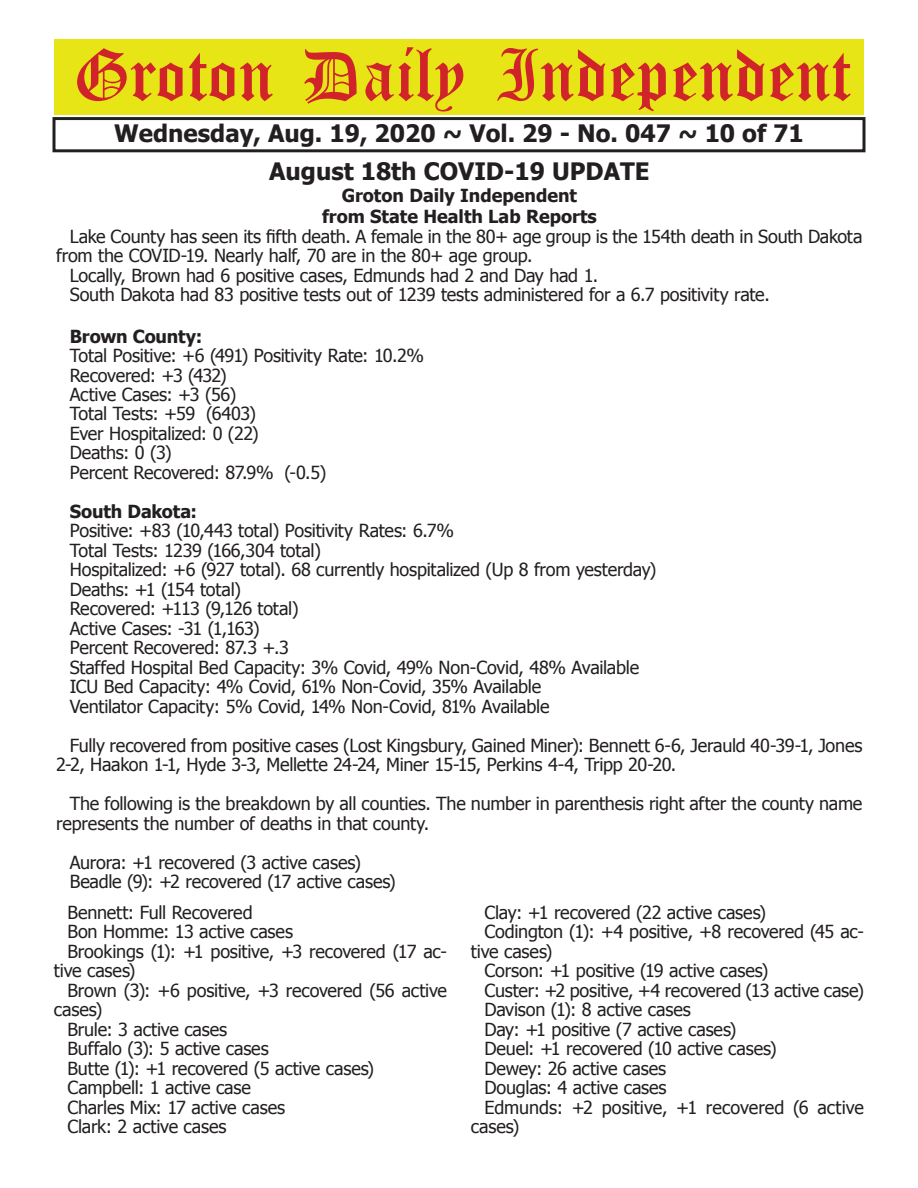
<style>
.page{position:relative;width:918px;height:1188px;background:#fff}
.page>*{position:absolute;margin:0;border:0;box-sizing:border-box;transform-origin:0 0}
.t1{font:54px "Old English Five";color:#d1232a}
.t2{font:700 24px "Tahoma";color:#231f20}
.t3{font:18px/19.5px "Tahoma";letter-spacing:-.01em;color:#231f20}
.t4{font:700 18px/21.6px "Tahoma";color:#231f20;text-align:center}
</style>
<div class="page">
<div style="left:52px;top:117px;width:814px;height:35px;border:3px solid #231f20"></div>
<div style="left:54px;top:40px;width:810px;height:75px;background:#e7e515"></div>
<h1 class="t1" style="left:73px;top:50px;width:779px">Groton Daily Independent</h1>
<h2 class="t2" style="left:114px;top:116px;width:691px">Wednesday, Aug. 19, 2020 ~ Vol. 29 - No. 047 ~ 10 of 71</h2>
<h2 class="t2" style="left:269px;top:155px;width:382px">August 18th COVID-19 UPDATE</h2>
<p class="t4" style="left:322px;top:183px;width:276px">Groton Daily Independent from State Health Lab Reports</p>
<p class="t3" style="left:70px;top:226px;width:794px">Lake County has seen its fifth death. A female in the 80+ age group is the 154th death in South Dakota</p>
<p class="t3" style="left:56px;top:245px;width:478px">from the COVID-19. Nearly half, 70 are in the 80+ age group.</p>
<p class="t3" style="left:70px;top:265px;width:530px">Locally, Brown had 6 positive cases, Edmunds had 2 and Day had 1.</p>
<p class="t3" style="left:70px;top:284px;width:702px">South Dakota had 83 positive tests out of 1239 tests administered for a 6.7 positivity rate.</p>
<p class="t4" style="left:70px;top:324px;width:134px">Brown County:</p>
<p class="t3" style="left:70px;top:345px;width:356px">Total Positive: +6 (491) Positivity Rate: 10.2%<br>Recovered: +3 (432)<br>Active Cases: +3 (56)<br>Total Tests: +59 (6403)<br>Ever Hospitalized: 0 (22)<br>Deaths: 0 (3)<br>Percent Recovered: 87.9% (-0.5)</p>
<p class="t4" style="left:70px;top:500px;width:129px">South Dakota:</p>
<p class="t3" style="left:70px;top:520px;width:588px">Positive: +83 (10,443 total) Positivity Rates: 6.7%<br>Total Tests: 1239 (166,304 total)<br>Hospitalized: +6 (927 total). 68 currently hospitalized (Up 8 from yesterday)<br>Deaths: +1 (154 total)<br>Recovered: +113 (9,126 total)<br>Active Cases: -31 (1,163)<br>Percent Recovered: 87.3 +.3<br>Staffed Hospital Bed Capacity: 3% Covid, 49% Non-Covid, 48% Available ICU Bed Capacity: 4% Covid, 61% Non-Covid, 35% Available<br>Ventilator Capacity: 5% Covid, 14% Non-Covid, 81% Available</p>
<p class="t3" style="left:56px;top:735px;width:808px;text-indent:14px">Fully recovered from positive cases (Lost Kingsbury, Gained Miner): Bennett 6-6, Jerauld 40-39-1, Jones<br>2-2, Haakon 1-1, Hyde 3-3, Mellette 24-24, Miner 15-15, Perkins 4-4, Tripp 20-20.</p>
<p class="t3" style="left:56px;top:793px;width:808px;text-indent:14px">The following is the breakdown by all counties. The number in parenthesis right after the county name represents the number of deaths in that county.</p>
<p class="t3" style="left:70px;top:852px;width:328px">Aurora: +1 recovered (3 active cases)<br>Beadle (9): +2 recovered (17 active cases)</p>
<p class="t3" style="left:67px;top:902px;width:187px">Bennett: Full Recovered</p>
<p class="t3" style="left:67px;top:921px;width:227px">Bon Homme: 13 active cases</p>
<p class="t3" style="left:67px;top:941px;width:381px">Brookings (1): +1 positive, +3 recovered (17 ac-</p>
<p class="t3" style="left:54px;top:960px;width:83px">tive cases)</p>
<p class="t3" style="left:67px;top:980px;width:381px">Brown (3): +6 positive, +3 recovered (56 active</p>
<p class="t3" style="left:54px;top:999px;width:50px">cases)</p>
<p class="t3" style="left:67px;top:1019px;width:161px">Brule: 3 active cases</p>
<p class="t3" style="left:67px;top:1038px;width:203px">Buffalo (3): 5 active cases</p>
<p class="t3" style="left:67px;top:1058px;width:308px">Butte (1): +1 recovered (5 active cases)</p>
<p class="t3" style="left:67px;top:1077px;width:185px">Campbell: 1 active case</p>
<p class="t3" style="left:67px;top:1097px;width:219px">Charles Mix: 17 active cases</p>
<p class="t3" style="left:67px;top:1116px;width:161px">Clark: 2 active cases</p>
<p class="t3" style="left:484px;top:901px;width:283px">Clay: +1 recovered (22 active cases)</p>
<p class="t3" style="left:484px;top:921px;width:381px">Codington (1): +4 positive, +8 recovered (45 ac-</p>
<p class="t3" style="left:471px;top:940px;width:83px">tive cases)</p>
<p class="t3" style="left:484px;top:960px;width:285px">Corson: +1 positive (19 active cases)</p>
<p class="t3" style="left:484px;top:979px;width:381px">Custer: +2 positive, +4 recovered (13 active case)</p>
<p class="t3" style="left:484px;top:999px;width:208px">Davison (1): 8 active cases</p>
<p class="t3" style="left:484px;top:1018px;width:253px">Day: +1 positive (7 active cases)</p>
<p class="t3" style="left:484px;top:1038px;width:294px">Deuel: +1 recovered (10 active cases)</p>
<p class="t3" style="left:484px;top:1057px;width:183px">Dewey: 26 active cases</p>
<p class="t3" style="left:484px;top:1077px;width:184px">Douglas: 4 active cases</p>
<p class="t3" style="left:484px;top:1096px;width:381px">Edmunds: +2 positive, +1 recovered (6 active</p>
<p class="t3" style="left:471px;top:1116px;width:50px">cases)</p>
</div>
